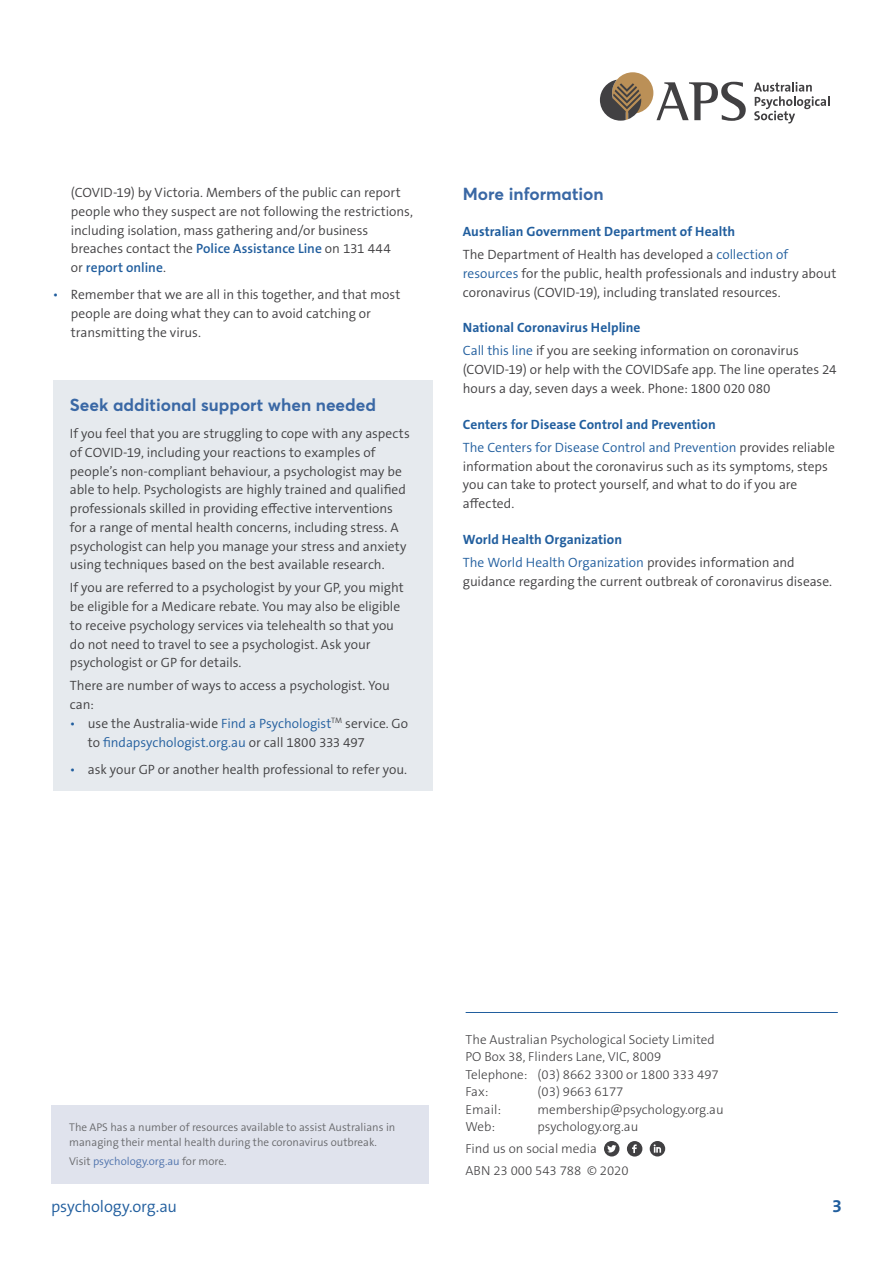
<style>
.page{position:relative;width:893px;height:1263px;background:#fff}
.page>*{position:absolute;margin:0;border:0;box-sizing:border-box;transform-origin:0 0}
.t1{font:700 18px "The Sans B W7";color:#215e9e}
.t2{font:700 17.25px "Averta Std";color:#3a68a5}
.t3{font:300 16.5px "The Sans B W4";letter-spacing:-.01em;color:#215e9e}
.t4{font:300 13.5px/18.8px "The Sans B W4";color:#414042}
.t5{font:700 13.5px "The Sans B W7";letter-spacing:.005em;color:#215e9e}
.t6{font:600 13.5px "The Sans B W6";letter-spacing:.005em;color:#215e9e}
.t7{font:300 13.2px/17.5px "The Sans B W3";color:#414042}
.t8{font:300 11.25px/15px "The Sans B W4";color:#696a6d}
.t9{font:300 11.25px "The Sans B W4";color:#4f73ad}
.s1{font-family:"The Sans B W6";font-weight:600;color:#215e9e}
.s2{font-family:"The Sans B W4";font-weight:300;color:#414042}
.s3{color:#215e9e}
.s4{color:#696a6d}
</style>
<div class="page">
<svg style="left:600px;top:72px;width:146px;height:49px"></svg>
<svg style="left:754px;top:82px;width:75px;height:41px"></svg>
<hr style="left:466px;top:1012px;width:372px;height:1px;background:#215e9e">
<svg style="left:604px;top:1141px;width:15px;height:15px"></svg>
<svg style="left:627px;top:1141px;width:15px;height:15px"></svg>
<svg style="left:650px;top:1141px;width:15px;height:15px"></svg>
<div style="left:51px;top:1105px;width:378px;height:78px;background:#e0e3ed"></div>
<div style="left:53px;top:381px;width:379px;height:410px;background:#e6eaee"></div>
<p class="t4" style="left:71px;top:183px;width:343px">(COVID-19) by Victoria. Members of the public can report people who they suspect are not following the restrictions, including isolation, mass gathering and/or business breaches contact the <span class="s1">Police Assistance Line</span> on 131 444</p>
<p class="t6" style="left:71px;top:259px;width:97px"><span class="s2">or</span> report online<span class="s2">.</span></p>
<p class="t4" style="left:71px;top:285px;width:331px;text-indent:-18px"><span class="s3">•</span> Remember that we are all in this together, and that most people are doing what they can to avoid catching or transmitting the virus.</p>
<p class="t2" style="left:70px;top:394px;width:308px">Seek additional support when needed</p>
<p class="t4" style="left:70px;top:424px;width:341px">If you feel that you are struggling to cope with any aspects of COVID-19, including your reactions to examples of people’s non-compliant behaviour, a psychologist may be able to help. Psychologists are highly trained and qualified professionals skilled in providing effective interventions for a range of mental health concerns, including stress. A psychologist can help you manage your stress and anxiety using techniques based on the best available research.</p>
<p class="t4" style="left:70px;top:579px;width:335px">If you are referred to a psychologist by your GP, you might be eligible for a Medicare rebate. You may also be eligible to receive psychology services via telehealth so that you do not need to travel to see a psychologist. Ask your psychologist or GP for details.</p>
<p class="t4" style="left:70px;top:677px;width:322px">There are number of ways to access a psychologist. You can:</p>
<p class="t4" style="left:88px;top:714px;width:322px;text-indent:-18px"><span class="s3">•</span> use the Australia-wide <span class="s3">Find a Psychologist</span><sup>TM</sup> service. Go to <span class="s3">findapsychologist.org.au</span> or call 1800 333 497</p>
<p class="t4" style="left:70px;top:760px;width:339px"><span class="s3">•</span> ask your GP or another health professional to refer you.</p>
<p class="t2" style="left:463px;top:183px;width:142px">More information</p>
<p class="t5" style="left:463px;top:223px;width:274px">Australian Government Department of Health</p>
<p class="t4" style="left:463px;top:245px;width:375px">The Department of Health has developed a <span class="s3">collection of resources</span> for the public, health professionals and industry about coronavirus (COVID-19), including translated resources.</p>
<p class="t5" style="left:463px;top:319px;width:179px">National Coronavirus Helpline</p>
<p class="t4" style="left:463px;top:342px;width:375px"><span class="s3">Call this line</span> if you are seeking information on coronavirus (COVID-19) or help with the COVIDSafe app. The line operates 24 hours a day, seven days a week. Phone: 1800 020 080</p>
<p class="t5" style="left:463px;top:415px;width:255px">Centers for Disease Control and Prevention</p>
<p class="t4" style="left:463px;top:438px;width:374px"><span class="s3">The Centers for Disease Control and Prevention</span> provides reliable information about the coronavirus such as its symptoms, steps you can take to protect yourself, and what to do if you are affected.</p>
<p class="t5" style="left:463px;top:530px;width:161px">World Health Organization</p>
<p class="t4" style="left:463px;top:553px;width:371px"><span class="s3">The World Health Organization</span> provides information and guidance regarding the current outbreak of coronavirus disease.</p>
<p class="t8" style="left:69px;top:1119px;width:328px">The APS has a number of resources available to assist Australians in managing their mental health during the coronavirus outbreak.</p>
<p class="t9" style="left:69px;top:1154px;width:159px"><span class="s4">Visit</span> psychology.org.au <span class="s4">for more.</span></p>
<p class="t7" style="left:466px;top:1030px;width:255px">The Australian Psychological Society Limited<br>PO Box 38, Flinders Lane, VIC, 8009<br>Telephone: (03) 8662 3300 or 1800 333 497<br>Fax:</p>
<p class="t7" style="left:538px;top:1083px;width:87px">(03) 9663 6177</p>
<p class="t7" style="left:466px;top:1101px;width:37px">Email:</p>
<p class="t7" style="left:538px;top:1101px;width:188px">membership@psychology.org.au</p>
<p class="t7" style="left:466px;top:1118px;width:31px">Web:</p>
<p class="t7" style="left:466px;top:1116px;width:174px;line-height:21.8px;text-indent:72px">psychology.org.au<br>Find us on social media<br>ABN 23 000 543 788 © 2020</p>
<p class="t3" style="left:51px;top:1195px;width:127px">psychology.org.au</p>
<h1 class="t1" style="left:832px;top:1194px;width:11px">3</h1>
</div>
